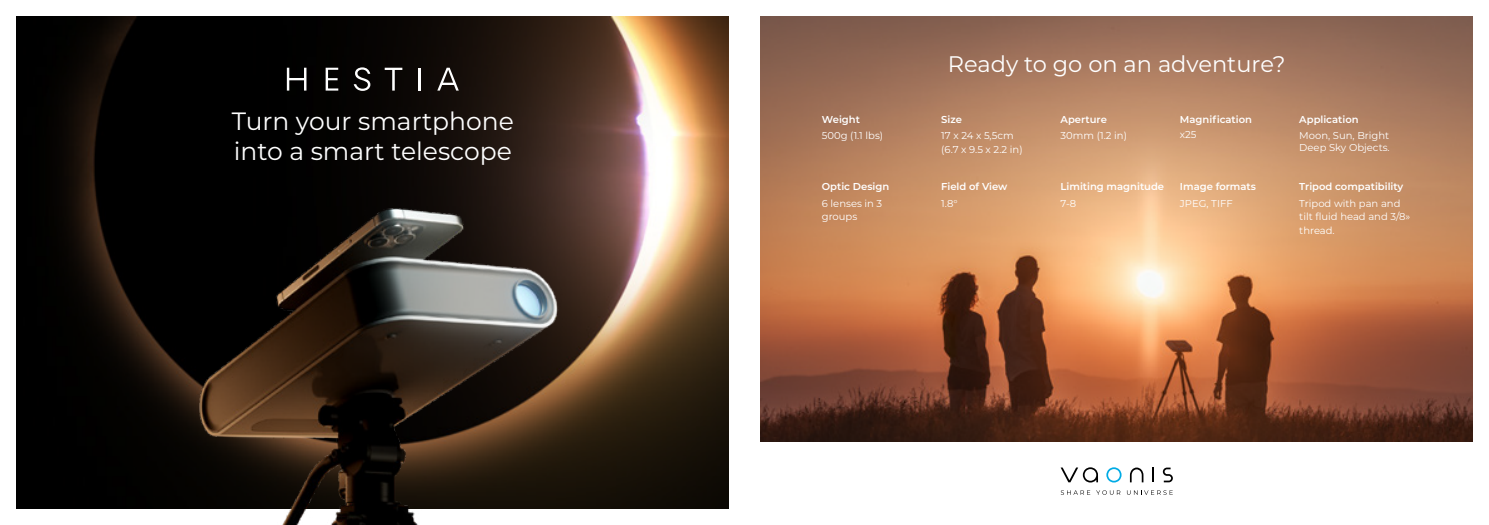
<style>
.page{position:relative;width:1489px;height:525px;background:#fff}
.page>*{position:absolute;margin:0;border:0;box-sizing:border-box;transform-origin:0 0}
.t1{font:25px/30px "Montserrat";color:#fff}
.t2{font:22.5px "Montserrat";color:#fff}
.t3{font:10px/13.8px "Montserrat";color:#fff}
.t4{font:600 10px "Montserrat";color:#fff}
</style>
<div class="page">
<img style="left:17px;top:16px;width:711px;height:492px">
<img style="left:143px;top:16px;width:488px;height:508px">
<img style="left:760px;top:16px;width:712px;height:425px">
<svg style="left:1106px;top:467px;width:15px;height:15px"></svg>
<svg style="left:1129px;top:467px;width:14px;height:15px"></svg>
<svg style="left:1152px;top:467px;width:1px;height:15px"></svg>
<svg style="left:1060px;top:467px;width:37px;height:15px"></svg>
<svg style="left:1162px;top:467px;width:10px;height:15px"></svg>
<svg style="left:1060px;top:490px;width:30px;height:4px"></svg>
<svg style="left:1096px;top:490px;width:24px;height:4px"></svg>
<svg style="left:1126px;top:490px;width:46px;height:4px"></svg>
<h1 class="t1" style="left:232px;top:105px;width:284px">Turn your smartphone into a smart telescope</h1>
<p class="t4" style="left:821px;top:112px;width:40px">Weight</p>
<p class="t3" style="left:821px;top:129px;width:63px">500g (1.1 lbs)</p>
<p class="t4" style="left:821px;top:180px;width:69px">Optic Design</p>
<p class="t3" style="left:821px;top:196px;width:62px">6 lenses in 3 groups</p>
<h2 class="t2" style="left:947px;top:49px;width:339px">Ready to go on an adventure?</h2>
<p class="t4" style="left:941px;top:112px;width:22px">Size</p>
<p class="t3" style="left:941px;top:129px;width:83px">17 x 24 x 5,5cm (6.7 x 9.5 x 2.2 in)</p>
<p class="t4" style="left:941px;top:180px;width:68px">Field of View</p>
<p class="t3" style="left:941px;top:196px;width:18px">1.8°</p>
<p class="t4" style="left:1060px;top:112px;width:48px">Aperture</p>
<p class="t3" style="left:1060px;top:129px;width:68px">30mm (1.2 in)</p>
<p class="t4" style="left:1179px;top:112px;width:74px">Magnification</p>
<p class="t3" style="left:1179px;top:127px;width:18px">x25</p>
<p class="t4" style="left:1060px;top:180px;width:105px">Limiting magnitude</p>
<p class="t3" style="left:1060px;top:196px;width:17px">7-8</p>
<p class="t4" style="left:1179px;top:180px;width:77px">Image formats</p>
<p class="t3" style="left:1179px;top:196px;width:54px">JPEG, TIFF</p>
<p class="t4" style="left:1299px;top:112px;width:61px">Application</p>
<p class="t3" style="left:1299px;top:129px;width:92px;line-height:12px">Moon, Sun, Bright<br>Deep Sky Objects.</p>
<p class="t4" style="left:1299px;top:180px;width:106px">Tripod compatibility</p>
<p class="t3" style="left:1299px;top:196px;width:113px">Tripod with pan and tilt fluid head and 3/8» thread.</p>
</div>
